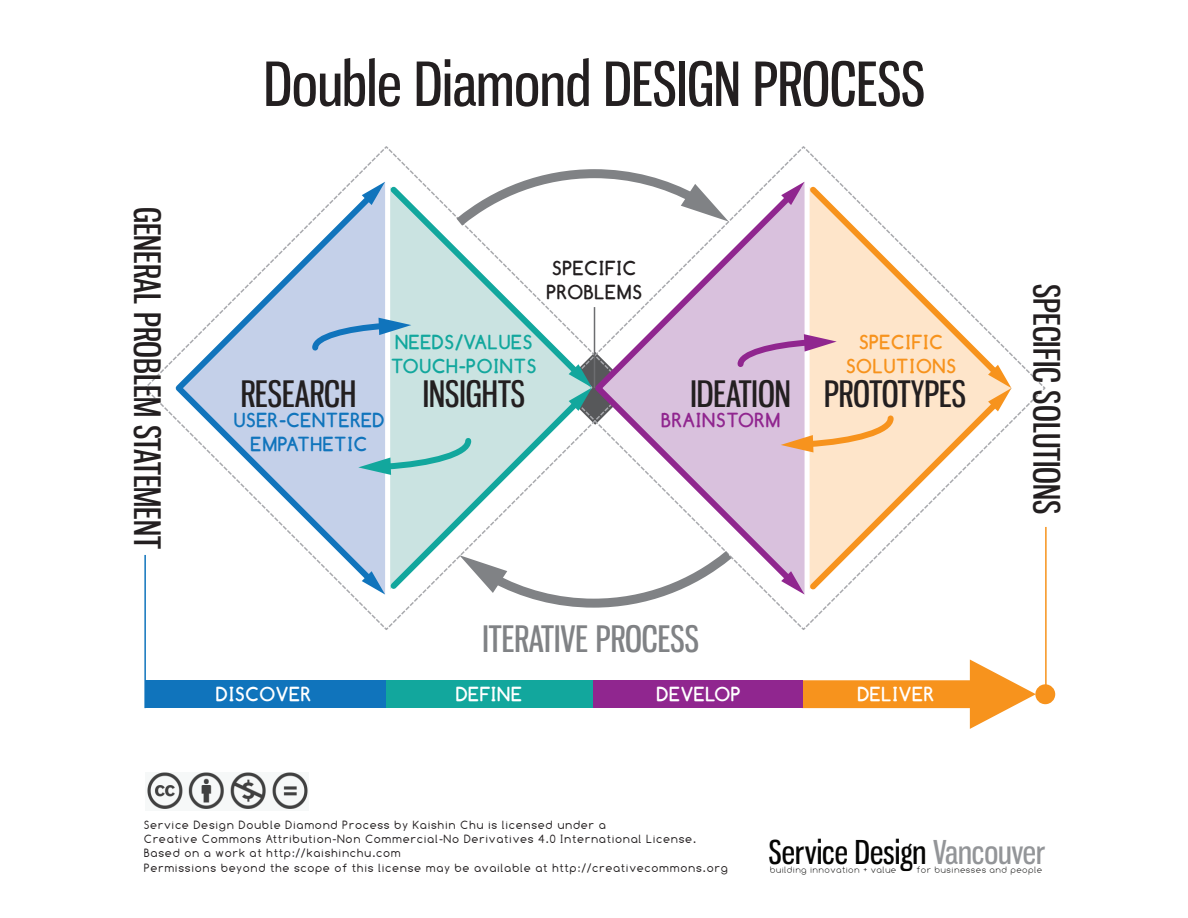
<style>
.page{position:relative;width:1188px;height:918px;background:#fff}
.page>*{position:absolute;margin:0;border:0;box-sizing:border-box;transform-origin:0 0}
.t1{font:59.7px "Gnuolane Rg";color:#231f20}
.t2{font:35.85px "Gnuolane Rg";color:#231f20}
.t3{font:35.85px "Gnuolane Rg";color:#808285}
.t4{font:32.25px "Gnuolane Rg";color:#050504}
.t5{font:700 19.95px "Comfortaa";letter-spacing:.075em;color:#fff}
.t6{font:700 19.95px/23.9px "Comfortaa";letter-spacing:.075em;color:#12a79d}
.t7{font:700 19.95px/23.9px "Comfortaa";letter-spacing:.075em;color:#1074bc;text-align:center}
.t8{font:700 19.95px/23.9px "Comfortaa";letter-spacing:.075em;color:#f7931d;text-align:center}
.t9{font:700 19.95px/23.9px "Comfortaa";letter-spacing:.075em;color:#231f20}
.t10{font:700 19.95px "Comfortaa";letter-spacing:.075em;color:#90268f}
.t11{font:12px/14.2px "Comfortaa";letter-spacing:.075em;color:#231f20}
.t12{font:100 9.45px "Comfortaa";letter-spacing:.05em;color:#050504}
.s1{color:#939598}
</style>
<div class="page">
<svg style="left:144px;top:386px;width:5px;height:6px"></svg>
<svg style="left:1041px;top:384px;width:5px;height:6px"></svg>
<div style="left:789px;top:680px;width:219px;height:28px;background:#f7931d;border-radius:14px"></div>
<svg style="left:970px;top:660px;width:66px;height:69px"></svg>
<div style="left:593px;top:680px;width:210px;height:28px;background:#90268f"></div>
<div style="left:386px;top:680px;width:207px;height:28px;background:#12a79d"></div>
<div style="left:145px;top:680px;width:241px;height:28px;background:#1074bc"></div>
<svg style="left:170px;top:223px;width:139px;height:330px"></svg>
<div style="left:1035px;top:684px;width:20px;height:20px;background:#f7931d;border-radius:50%"></div>
<hr style="left:144px;top:555px;width:2px;height:153px;background:#1074bc">
<img style="left:147px;top:773px;width:161px;height:36px">
<hr style="left:1045px;top:527px;width:2px;height:167px;background:#f7931d">
<svg style="left:309px;top:165px;width:702px;height:447px"></svg>
<h2 class="t2" style="left:169px;top:207px;width:344px;rotate:90deg">GENERAL PROBLEM STATEMENT</h2>
<h1 class="t1" style="left:264px;top:48px;width:663px">Double Diamond DESIGN PROCESS</h1>
<h3 class="t9" style="left:547px;top:256px;width:96px">SPECIFIC<br>PROBLEMS</h3>
<h3 class="t6" style="left:392px;top:330px;width:146px">NEEDS/VALUES<br>TOUCH-POINTS</h3>
<h2 class="t2" style="left:241px;top:372px;width:117px">RESEARCH</h2>
<h2 class="t2" style="left:423px;top:372px;width:104px">INSIGHTS</h2>
<h2 class="t2" style="left:690px;top:372px;width:102px">IDEATION</h2>
<h3 class="t7" style="left:234px;top:408px;width:152px">USER-CENTERED<br>EMPATHETIC</h3>
<h3 class="t10" style="left:662px;top:409px;width:120px">BRAINSTORM</h3>
<h3 class="t8" style="left:847px;top:331px;width:110px">SPECIFIC<br>SOLUTIONS</h3>
<h2 class="t2" style="left:824px;top:372px;width:144px">PROTOTYPES</h2>
<h2 class="t3" style="left:482px;top:617px;width:218px">ITERATIVE PROCESS</h2>
<h3 class="t5" style="left:217px;top:683px;width:95px">DISCOVER</h3>
<h3 class="t5" style="left:456px;top:683px;width:67px">DEFINE</h3>
<h3 class="t5" style="left:657px;top:683px;width:85px">DEVELOP</h3>
<h3 class="t5" style="left:858px;top:683px;width:77px">DELIVER</h3>
<h2 class="t2" style="left:1068px;top:284px;width:232px;rotate:90deg">SPECIFIC SOLUTIONS</h2>
<p class="t11" style="left:144px;top:817px;width:585px">Service Design Double Diamond Process by Kaishin Chu is licensed under a<br>Creative Commons Attribution-Non Commercial-No Derivatives 4.0 International License.<br>Based on a work at http://kaishinchu.com<br>Permissions beyond the scope of this license may be available at http://creativecommons.org</p>
<h3 class="t4" style="left:769px;top:833px;width:278px">Service Design <span class="s1">Vancouver</span></h3>
<p class="t12" style="left:770px;top:864px;width:128px">building innovation + value</p>
<p class="t12" style="left:917px;top:864px;width:127px">for businesses and people</p>
</div>
